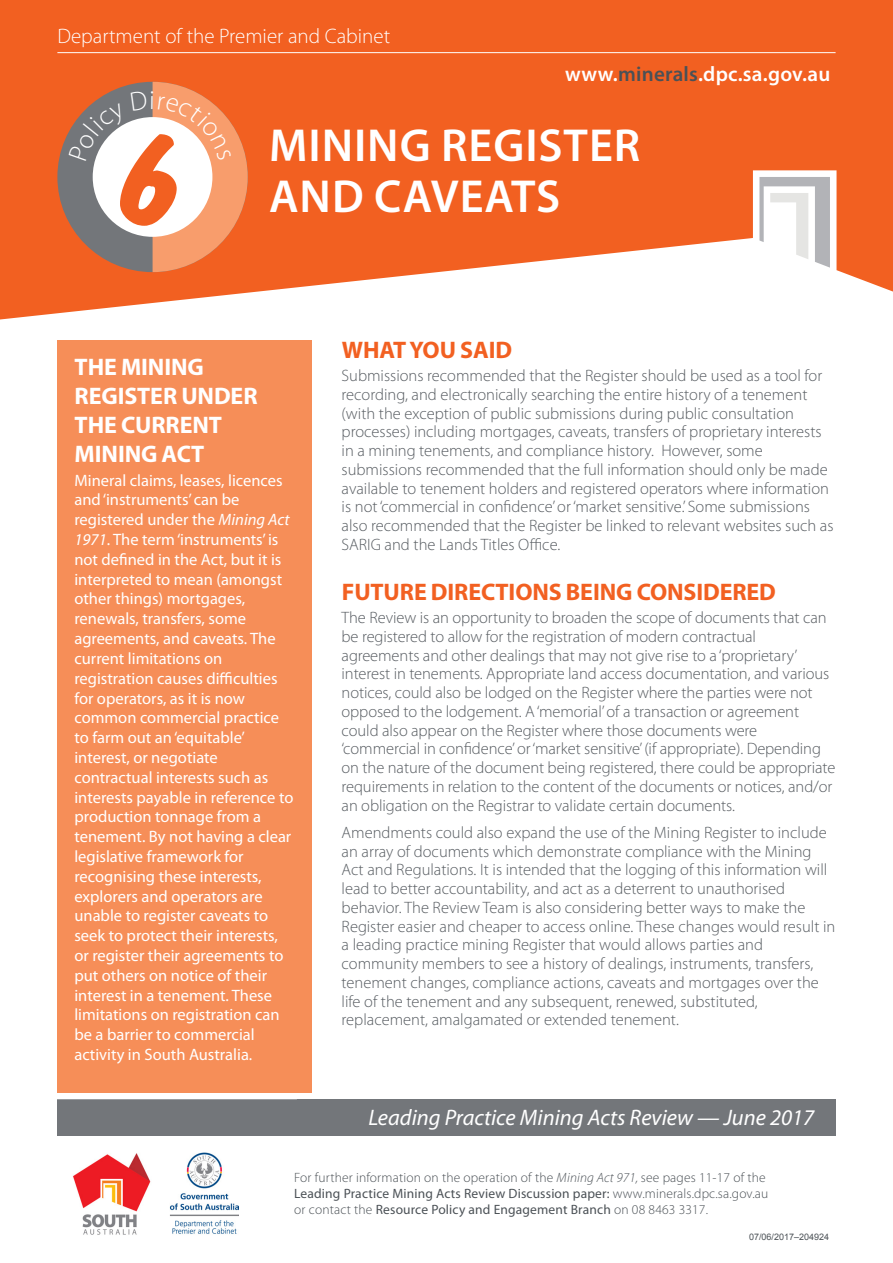
<style>
.page{position:relative;width:893px;height:1263px;background:#fff}
.page>*{position:absolute;margin:0;border:0;box-sizing:border-box;transform-origin:0 0}
.number{font:700 133.5px "Dom Diagonal BT";color:#f26021}
.heading{font:600 46.5px "Myriad Pro";letter-spacing:.02em;color:#fff}
.heading_2{font:700 24px "Myriad Pro";letter-spacing:-.005em;color:#f26021}
.heading_2-2{font:700 24px/28.8px "Myriad Pro";letter-spacing:-.005em;color:#fff}
.table_text{font:italic 22.5px "Myriad Pro";color:#fff}
.t1{font:300 21px "Myriad Pro";color:#fff}
.foot_note{font:600 21px "Myriad Pro";letter-spacing:.01em;color:#fff}
.Body{font:300 16.5px/18.8px "Myriad Pro";color:#575c61}
.intro{font:16.5px/19.8px "Myriad Pro";color:#fff}
.t2{font:300 13.5px/16.2px "Myriad Pro";letter-spacing:.01em;color:#4b5156}
.t3{font:9px "Arial";color:#4b5156}
.s1{color:#4b5156}
.s2{font-style:italic}
.s3{font-weight:400}
</style>
<div class="page">
<img style="left:73px;top:1152px;width:166px;height:83px">
<svg style="left:0;top:0;width:893px;height:319px;fill:#f26021"></svg>
<svg style="left:759px;top:177px;width:71px;height:91px"></svg>
<hr style="left:57px;top:52px;width:779px;height:1px;background:#fff">
<div style="left:57px;top:340px;width:255px;height:753px;background:#f68e58"></div>
<div style="left:57px;top:1099px;width:779px;height:37px;background:#73767a"></div>
<svg style="left:65px;top:82px;width:183px;height:190px"></svg>
<p class="t1" style="left:57px;top:23px;width:334px">Department of the Premier and Cabinet</p>
<p class="foot_note" style="left:565px;top:60px;width:267px">www.<span class="s1">minerals</span>.dpc.sa.gov.au</p>
<p class="number" style="left:119px;top:95px;width:66px">6</p>
<p class="heading" style="left:269px;top:116px;width:373px">MINING REGISTER</p>
<p class="heading" style="left:269px;top:167px;width:293px">AND CAVEATS</p>
<p class="heading_2-2" style="left:75px;top:352px;width:184px">THE MINING<br>REGISTER UNDER<br>THE CURRENT<br>MINING ACT</p>
<p class="intro" style="left:74px;top:470px;width:221px">Mineral claims, leases, licences and ‘instruments’ can be registered under the <span class="s2">Mining Act<br>1971</span>. The term ‘instruments’ is not defined in the Act, but it is interpreted to mean (amongst other things) mortgages, renewals, transfers, some agreements, and caveats. The current limitations on registration causes difficulties for operators, as it is now common commercial practice to farm out an ‘equitable’ interest, or negotiate contractual interests such as interests payable in reference to production tonnage from a tenement. By not having a clear legislative framework for recognising these interests, explorers and operators are unable to register caveats to seek to protect their interests, or register their agreements to put others on notice of their interest in a tenement. These limitations on registration can be a barrier to commercial activity in South Australia.</p>
<p class="heading_2" style="left:342px;top:334px;width:172px">WHAT YOU SAID</p>
<p class="Body" style="left:342px;top:366px;width:493px">Submissions recommended that the Register should be used as a tool for recording, and electronically searching the entire history of a tenement (with the exception of public submissions during public consultation processes) including mortgages, caveats, transfers of proprietary interests in a mining tenements, and compliance history. However, some submissions recommended that the full information should only be made available to tenement holders and registered operators where information is not ‘commercial in confidence’ or ‘market sensitive.’ Some submissions also recommended that the Register be linked to relevant websites such as SARIG and the Lands Titles Office.</p>
<p class="heading_2" style="left:342px;top:576px;width:436px">FUTURE DIRECTIONS BEING CONSIDERED</p>
<p class="Body" style="left:342px;top:608px;width:495px">The Review is an opportunity to broaden the scope of documents that can be registered to allow for the registration of modern contractual agreements and other dealings that may not give rise to a ‘proprietary’ interest in tenements. Appropriate land access documentation, and various notices, could also be lodged on the Register where the parties were not opposed to the lodgement. A ‘memorial’ of a transaction or agreement could also appear on the Register where those documents were ‘commercial in confidence’ or ‘market sensitive’ (if appropriate). Depending on the nature of the document being registered, there could be appropriate requirements in relation to the content of the documents or notices, and/or an obligation on the Registrar to validate certain documents.</p>
<p class="Body" style="left:342px;top:823px;width:495px">Amendments could also expand the use of the Mining Register to include an array of documents which demonstrate compliance with the Mining Act and Regulations. It is intended that the logging of this information will lead to better accountability, and act as a deterrent to unauthorised behavior. The Review Team is also considering better ways to make the Register easier and cheaper to access online. These changes would result in a leading practice mining Register that would allows parties and community members to see a history of dealings, instruments, transfers, tenement changes, compliance actions, caveats and mortgages over the life of the tenement and any subsequent, renewed, substituted, replacement, amalgamated or extended tenement.</p>
<p class="table_text" style="left:369px;top:1103px;width:447px">Leading Practice Mining Acts Review — June 2017</p>
<p class="t2" style="left:294px;top:1169px;width:476px">For further information on the operation of the <span class="s2">Mining Act 971,</span> see pages 11-17 of the<br><span class="s3">Leading Practice Mining Acts Review Discussion paper:</span> www.minerals.dpc.sa.gov.au or contact the <span class="s3">Resource Policy and Engagement Branch</span> on 08 8463 3317.</p>
<p class="t3" style="left:749px;top:1230px;width:82px">07/06/2017–204924</p>
</div>
